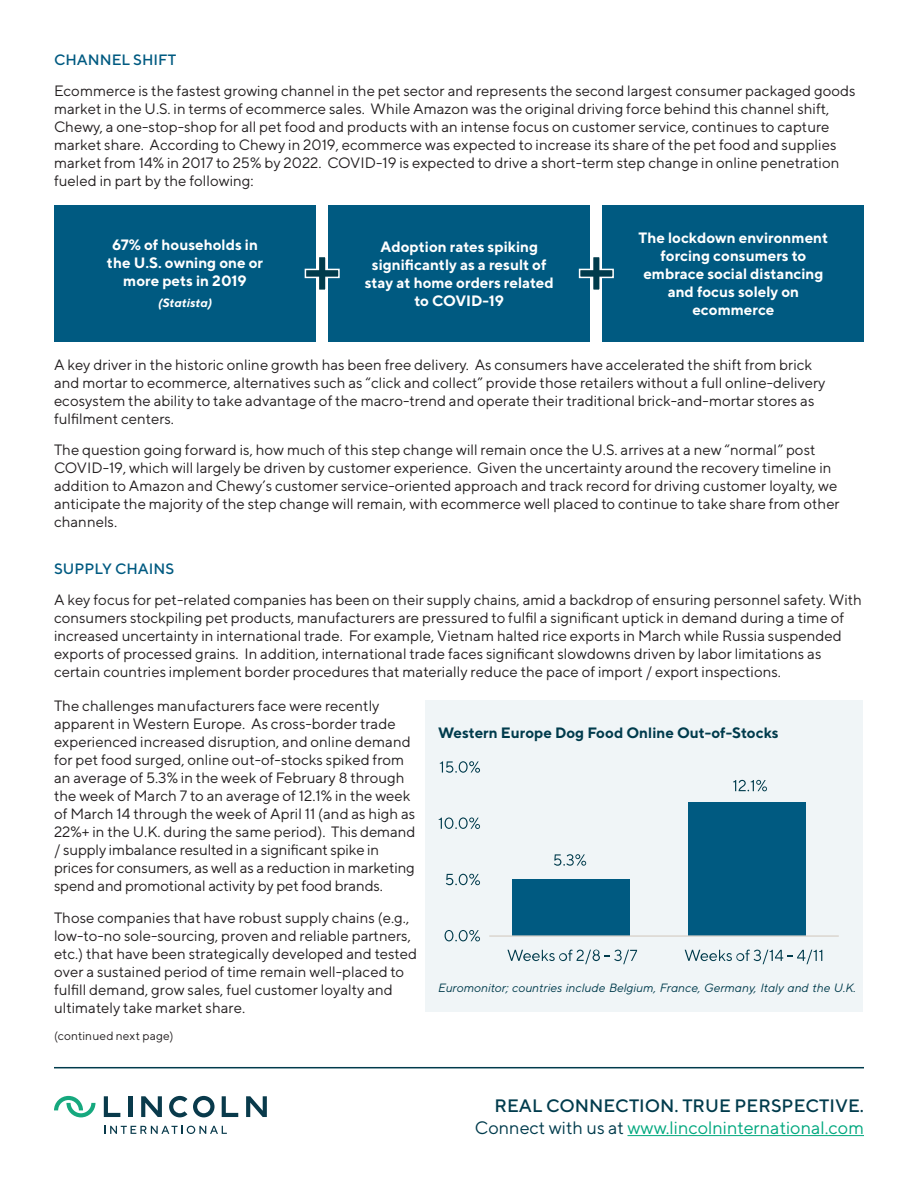
<style>
.page{position:relative;width:918px;height:1188px;background:#fff}
.page>*{position:absolute;margin:0;border:0;box-sizing:border-box;transform-origin:0 0}
.t1{font:500 18px/21.6px "TT Norms";color:#003b4c;text-align:right}
.t2{font:15px/18px "TT Norms";color:#231f20}
.t3{font:700 15px/18px "TT Norms";color:#fff;text-align:center}
.t4{font:700 15px "TT Norms";color:#003b4c}
.t5{font:500 15px "TT Norms";color:#005a81}
.t6{font:italic 12px "TT Norms";color:#003b4c}
.t7{font:12px "TT Norms";letter-spacing:.015em;color:#231f20}
.t8{font:italic 700 12px "TT Norms";color:#fff}
.s1{font-weight:400}
.s2{font-weight:400;color:#00a87e}
</style>
<div class="page">
<hr style="left:129px;top:1096px;width:4px;height:21px;background:#093a4b">
<svg style="left:141px;top:1096px;width:21px;height:21px"></svg>
<svg style="left:104px;top:1096px;width:16px;height:21px"></svg>
<svg style="left:246px;top:1096px;width:21px;height:21px"></svg>
<svg style="left:222px;top:1096px;width:16px;height:21px"></svg>
<svg style="left:169px;top:1096px;width:18px;height:21px"></svg>
<svg style="left:193px;top:1096px;width:22px;height:21px"></svg>
<svg style="left:54px;top:1096px;width:41px;height:21px"></svg>
<svg style="left:104px;top:1126px;width:123px;height:8px"></svg>
<hr style="left:54px;top:1067px;width:810px;height:1px;background:#003b4c">
<hr style="left:627px;top:1135px;width:237px;height:1px;background:#00a87e">
<div style="left:425px;top:700px;width:438px;height:312px;background:#f0f5f7"></div>
<svg style="left:440px;top:761px;width:40px;height:12px"></svg>
<svg style="left:439px;top:817px;width:41px;height:12px"></svg>
<svg style="left:446px;top:874px;width:34px;height:11px"></svg>
<svg style="left:445px;top:930px;width:35px;height:11px"></svg>
<svg style="left:507px;top:949px;width:130px;height:15px"></svg>
<svg style="left:685px;top:950px;width:137px;height:14px"></svg>
<div style="left:688px;top:802px;width:118px;height:134px;background:#005a81"></div>
<div style="left:512px;top:879px;width:118px;height:57px;background:#005a81"></div>
<hr style="left:489px;top:935px;width:350px;height:2px;background:#d8d1ca">
<svg style="left:554px;top:854px;width:32px;height:12px"></svg>
<svg style="left:733px;top:780px;width:34px;height:11px"></svg>
<div style="left:55px;top:205px;width:261px;height:137px;background:#005a81"></div>
<div style="left:329px;top:205px;width:261px;height:137px;background:#005a81"></div>
<div style="left:603px;top:205px;width:261px;height:137px;background:#005a81"></div>
<svg style="left:304px;top:255px;width:36px;height:37px"></svg>
<svg style="left:578px;top:255px;width:36px;height:37px"></svg>
<p class="t5" style="left:54px;top:50px;width:124px">CHANNEL SHIFT</p>
<p class="t2" style="left:54px;top:81px;width:803px">Ecommerce is the fastest growing channel in the pet sector and represents the second largest consumer packaged goods market in the U.S. in terms of ecommerce sales. While Amazon was the original driving force behind this channel shift, Chewy, a one-stop-shop for all pet food and products with an intense focus on customer service, continues to capture market share. According to Chewy in 2019, ecommerce was expected to increase its share of the pet food and supplies market from 14% in 2017 to 25% by 2022. COVID-19 is expected to drive a short-term step change in online penetration fueled in part by the following:</p>
<p class="t3" style="left:107px;top:235px;width:158px">67% of households in the U.S. owning one or more pets in 2019</p>
<p class="t8" style="left:158px;top:295px;width:56px">(Statista)</p>
<p class="t3" style="left:365px;top:237px;width:191px">Adoption rates spiking significantly as a result of stay at home orders related to COVID-19</p>
<p class="t3" style="left:639px;top:228px;width:191px">The lockdown environment forcing consumers to embrace social distancing and focus solely on ecommerce</p>
<p class="t2" style="left:54px;top:355px;width:773px">A key driver in the historic online growth has been free delivery. As consumers have accelerated the shift from brick and mortar to ecommerce, alternatives such as “click and collect” provide those retailers without a full online-delivery ecosystem the ability to take advantage of the macro-trend and operate their traditional brick-and-mortar stores as fulfilment centers.</p>
<p class="t2" style="left:54px;top:441px;width:787px">The question going forward is, how much of this step change will remain once the U.S. arrives at a new “normal” post COVID-19, which will largely be driven by customer experience. Given the uncertainty around the recovery timeline in addition to Amazon and Chewy’s customer service-oriented approach and track record for driving customer loyalty, we anticipate the majority of the step change will remain, with ecommerce well placed to continue to take share from other channels.</p>
<p class="t5" style="left:54px;top:559px;width:122px">SUPPLY CHAINS</p>
<p class="t2" style="left:54px;top:591px;width:809px">A key focus for pet-related companies has been on their supply chains, amid a backdrop of ensuring personnel safety. With consumers stockpiling pet products, manufacturers are pressured to fulfil a significant uptick in demand during a time of increased uncertainty in international trade. For example, Vietnam halted rice exports in March while Russia suspended exports of processed grains. In addition, international trade faces significant slowdowns driven by labor limitations as certain countries implement border procedures that materially reduce the pace of import / export inspections.</p>
<p class="t2" style="left:54px;top:696px;width:363px">The challenges manufacturers face were recently apparent in Western Europe. As cross-border trade experienced increased disruption, and online demand for pet food surged, online out-of-stocks spiked from an average of 5.3% in the week of February 8 through the week of March 7 to an average of 12.1% in the week of March 14 through the week of April 11 (and as high as 22%+ in the U.K. during the same period). This demand / supply imbalance resulted in a significant spike in prices for consumers, as well as a reduction in marketing spend and promotional activity by pet food brands.</p>
<p class="t2" style="left:54px;top:908px;width:365px">Those companies that have robust supply chains (e.g., low-to-no sole-sourcing, proven and reliable partners, etc.) that have been strategically developed and tested over a sustained period of time remain well-placed to fulfill demand, grow sales, fuel customer loyalty and ultimately take market share.</p>
<p class="t7" style="left:54px;top:1028px;width:121px">(continued next page)</p>
<p class="t4" style="left:438px;top:723px;width:342px">Western Europe Dog Food Online Out-of-Stocks</p>
<p class="t6" style="left:438px;top:980px;width:420px">Euromonitor; countries include Belgium, France, Germany, Italy and the U.K.</p>
<p class="t1" style="left:475px;top:1095px;width:391px">REAL CONNECTION. TRUE PERSPECTIVE.<br><span class="s1">Connect with us at</span> <span class="s2">www.lincolninternational.com</span></p>
</div>
